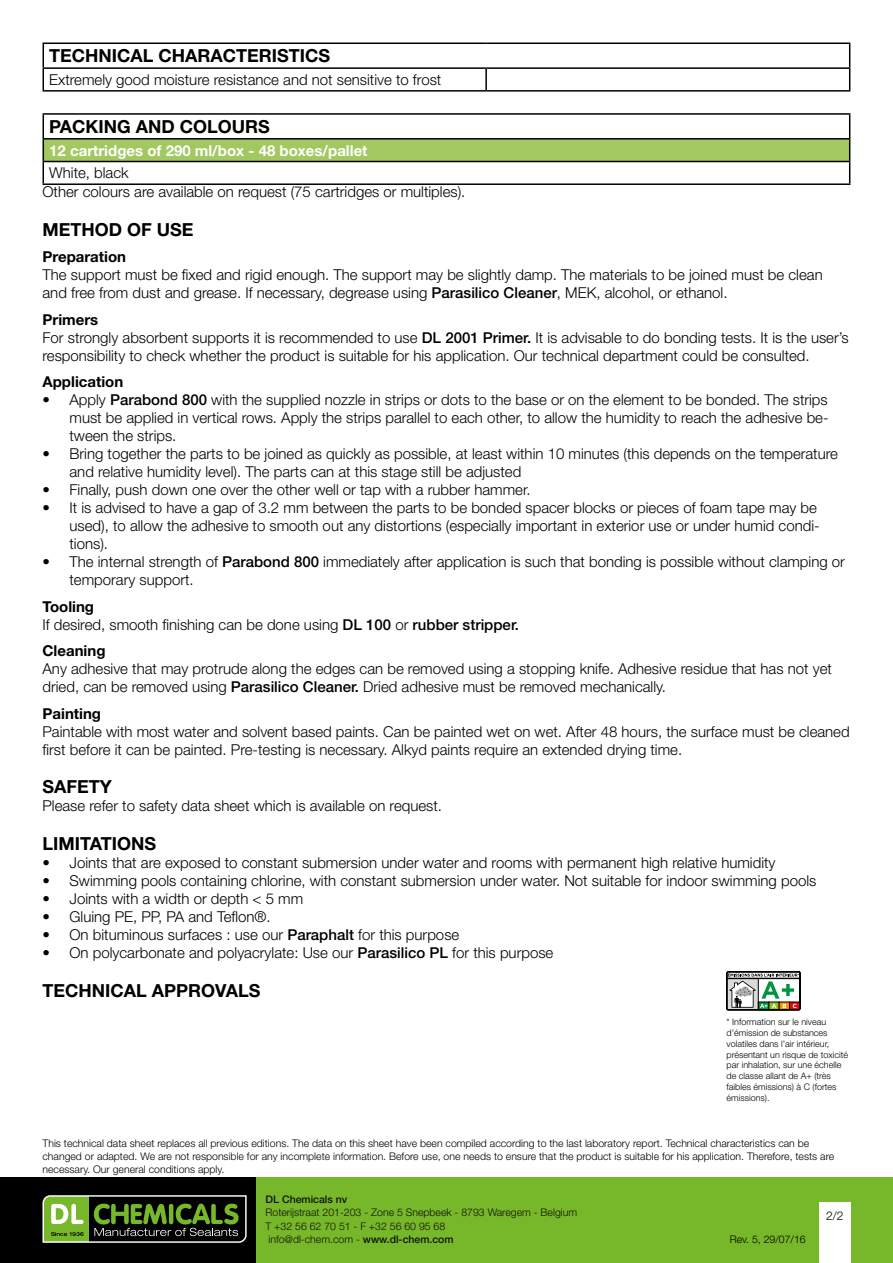
<style>
.page{position:relative;width:893px;height:1263px;background:#fff}
.page>*{position:absolute;margin:0;border:0;box-sizing:border-box;transform-origin:0 0}
.t1{font:700 18px "Helvetica Neue LT Std";color:#000}
.t2{font:300 15px/18px "Helvetica Neue LT Std";color:#000}
.t3{font:700 15px "Helvetica Neue LT Std";color:#fff}
.t4{font:700 15px "Helvetica Neue LT Std";color:#000}
.t5{font:300 12px "Helvetica Neue LT Std";color:#000}
.t6{font:300 10.5px/12.6px "Helvetica Neue LT Std";color:#000}
.t7{font:300 10.5px/13.5px "Helvetica Neue LT Std";color:#131108}
.t8{font:500 10.5px "Helvetica Neue LT Std";color:#131108}
.t9{font:300 9px/10.8px "Helvetica Neue LT Std";color:#000}
.s1{font-weight:500}
.s2{font-weight:700}
</style>
<div class="page">
<svg style="left:727px;top:971px;width:73px;height:39px"></svg>
<div style="left:0;top:1177px;width:266px;height:86px;background:#000"></div>
<div style="left:256px;top:1177px;width:637px;height:86px;background:#76b82a"></div>
<svg style="left:43px;top:1195px;width:204px;height:48px"></svg>
<div style="left:819px;top:1203px;width:31px;height:60px;background:#fff"></div>
<hr style="left:43px;top:43px;width:443px;height:1px;background:#000">
<hr style="left:486px;top:43px;width:364px;height:1px;background:#000">
<hr style="left:43px;top:67px;width:443px;height:2px;background:#000">
<svg style="left:43px;top:44px;width:1px;height:46px"></svg>
<hr style="left:486px;top:67px;width:364px;height:2px;background:#000">
<hr style="left:485px;top:69px;width:2px;height:21px;background:#000">
<svg style="left:849px;top:44px;width:1px;height:46px"></svg>
<hr style="left:43px;top:90px;width:443px;height:2px;background:#000">
<hr style="left:486px;top:90px;width:364px;height:2px;background:#000">
<div style="left:43px;top:139px;width:807px;height:22px;background:#a1c861"></div>
<hr style="left:43px;top:113px;width:807px;height:2px;background:#000">
<hr style="left:43px;top:138px;width:807px;height:2px;background:#000">
<hr style="left:43px;top:161px;width:807px;height:1px;background:#000">
<svg style="left:43px;top:115px;width:1px;height:68px"></svg>
<svg style="left:849px;top:115px;width:1px;height:68px"></svg>
<hr style="left:43px;top:183px;width:807px;height:2px;background:#000">
<p class="t1" style="left:49px;top:45px;width:282px">TECHNICAL CHARACTERISTICS</p>
<p class="t2" style="left:49px;top:70px;width:394px">Extremely good moisture resistance and not sensitive to frost</p>
<p class="t1" style="left:49px;top:115px;width:222px">PACKING AND COLOURS</p>
<p class="t3" style="left:49px;top:141px;width:320px">12 cartridges of 290 ml/box - 48 boxes/pallet</p>
<p class="t2" style="left:43px;top:163px;width:424px;line-height:18.8px;text-indent:7px">White, black<br>Other colours are available on request (75 cartridges or multiples).</p>
<p class="t1" style="left:43px;top:218px;width:153px">METHOD OF USE</p>
<p class="t4" style="left:43px;top:247px;width:85px">Preparation</p>
<p class="t2" style="left:43px;top:265px;width:782px">The support must be fixed and rigid enough. The support may be slightly damp. The materials to be joined must be clean and free from dust and grease. If necessary, degrease using <span class="s1">Parasilico Cleaner</span>, MEK, alcohol, or ethanol.</p>
<p class="t2" style="left:43px;top:310px;width:807px"><span class="s2">Primers<br></span>For strongly absorbent supports it is recommended to use <span class="s1">DL 2001 Primer.</span> It is advisable to do bonding tests. It is the user’s responsibility to check whether the product is suitable for his application. Our technical department could be consulted.</p>
<p class="t4" style="left:43px;top:372px;width:82px">Application</p>
<p class="t2" style="left:70px;top:390px;width:761px;text-align:justify;text-indent:-27px">• Apply <span class="s1">Parabond 800</span> with the supplied nozzle in strips or dots to the base or on the element to be bonded. The strips must be applied in vertical rows. Apply the strips parallel to each other, to allow the humidity to reach the adhesive be&shy;tween the strips.</p>
<p class="t2" style="left:70px;top:444px;width:770px;text-indent:-27px">• Bring together the parts to be joined as quickly as possible, at least within 10 minutes (this depends on the temperature and relative humidity level). The parts can at this stage still be adjusted</p>
<p class="t2" style="left:43px;top:480px;width:489px">• Finally, push down one over the other well or tap with a rubber hammer.</p>
<p class="t2" style="left:70px;top:498px;width:752px;text-indent:-27px">• It is advised to have a gap of 3.2 mm between the parts to be bonded spacer blocks or pieces of foam tape may be used), to allow the adhesive to smooth out any distortions (especially important in exterior use or under humid condi&shy;tions).</p>
<p class="t2" style="left:70px;top:552px;width:777px;text-indent:-27px">• The internal strength of <span class="s1">Parabond 800</span> immediately after application is such that bonding is possible without clamping or temporary support.</p>
<p class="t2" style="left:43px;top:597px;width:478px"><span class="s2">Tooling<br></span>If desired, smooth finishing can be done using <span class="s1">DL 100</span> or <span class="s1">rubber stripper.</span></p>
<p class="t4" style="left:43px;top:641px;width:65px">Cleaning</p>
<p class="t2" style="left:43px;top:659px;width:791px">Any adhesive that may protrude along the edges can be removed using a stopping knife. Adhesive residue that has not yet dried, can be removed using <span class="s1">Parasilico Cleaner.</span> Dried adhesive must be removed mechanically.</p>
<p class="t4" style="left:43px;top:704px;width:60px">Painting</p>
<p class="t2" style="left:43px;top:722px;width:809px">Paintable with most water and solvent based paints. Can be painted wet on wet. After 48 hours, the surface must be cleaned first before it can be painted. Pre-testing is necessary. Alkyd paints require an extended drying time.</p>
<p class="t1" style="left:43px;top:776px;width:71px">SAFETY</p>
<p class="t2" style="left:43px;top:797px;width:401px">Please refer to safety data sheet which is available on request.</p>
<p class="t1" style="left:43px;top:832px;width:115px">LIMITATIONS</p>
<p class="t2" style="left:43px;top:853px;width:734px">• Joints that are exposed to constant submersion under water and rooms with permanent high relative humidity</p>
<p class="t2" style="left:43px;top:871px;width:775px">• Swimming pools containing chlorine, with constant submersion under water. Not suitable for indoor swimming pools</p>
<p class="t2" style="left:43px;top:889px;width:262px">• Joints with a width or depth &lt; 5 mm</p>
<p class="t2" style="left:43px;top:907px;width:230px">• Gluing PE, PP, PA and Teflon®.</p>
<p class="t2" style="left:43px;top:925px;width:418px">• On bituminous surfaces : use our <span class="s1">Paraphalt</span> for this purpose</p>
<p class="t2" style="left:43px;top:943px;width:512px">• On polycarbonate and polyacrylate: Use our <span class="s1">Parasilico PL</span> for this purpose</p>
<p class="t1" style="left:43px;top:979px;width:219px">TECHNICAL APPROVALS</p>
<p class="t9" style="left:727px;top:1016px;width:123px">* Information sur le niveau d’émission de substances volatiles dans l’air intérieur, présentant un risque de toxicité par inhalation, sur une échelle de classe allant de A+ (très faibles émissions) à C (fortes émissions).</p>
<p class="t6" style="left:43px;top:1137px;width:793px">This technical data sheet replaces all previous editions. The data on this sheet have been compiled according to the last laboratory report. Technical characteristics can be changed or adapted. We are not responsible for any incomplete information. Before use, one needs to ensure that the product is suitable for his application. Therefore, tests are necessary. Our general conditions apply.</p>
<p class="t5" style="left:826px;top:1208px;width:19px">2/2</p>
<p class="t6" style="left:730px;top:1233px;width:78px">Rev. 5, 29/07/16</p>
<p class="t8" style="left:266px;top:1192px;width:83px">DL Chemicals nv</p>
<p class="t7" style="left:266px;top:1205px;width:313px">Roterijstraat 201-203 - Zone 5 Snepbeek - 8793 Waregem - Belgium<br>T +32 56 62 70 51 - F +32 56 60 95 68<br>info@dl-chem.com - <span class="s1">www.dl-chem.com</span></p>
</div>
